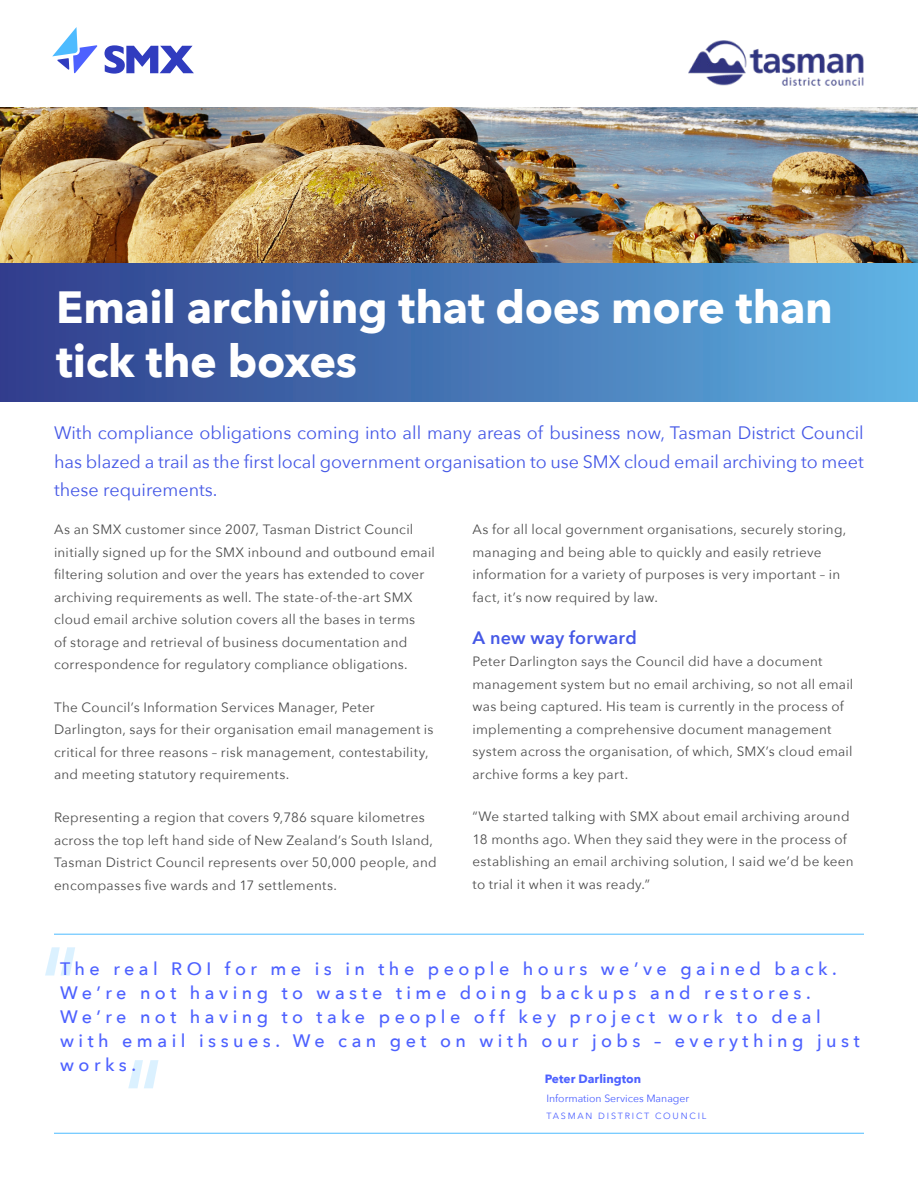
<style>
.page{position:relative;width:918px;height:1188px;background:#fff}
.page>*{position:absolute;margin:0;border:0;box-sizing:border-box;transform-origin:0 0}
.Headerline{font:700 45px/54px "Avenir Next";letter-spacing:-.01em;color:#fff}
.body_p-style{font:500 18px/24px "Avenir Next";letter-spacing:.25em;color:#4d61ff}
.t1{font:18px/28.5px "Avenir Next";color:#4558e6;text-align:justify}
.SMX_body{font:600 18px "Avenir Next";letter-spacing:.01em;color:#4558e6}
.SMX_body-2{font:13.5px/22.5px "Avenir Next";letter-spacing:.02em;color:#4d4d4d}
.subhead_p-style{font:700 12px "Avenir Next";color:#4d61ff}
.subhead_p-style-2{font:10.5px "Avenir Next";color:#4d61ff}
.subhead_p-style-3{font:9px "Avenir Next";letter-spacing:.2em;color:#4d61ff}
</style>
<div class="page">
<svg style="left:52px;top:27px;width:46px;height:46px"></svg>
<svg style="left:105px;top:45px;width:89px;height:29px"></svg>
<img style="left:0;top:107px;width:918px;height:156px">
<svg style="left:45px;top:947px;width:30px;height:29px"></svg>
<svg style="left:128px;top:1060px;width:31px;height:28px"></svg>
<hr style="left:54px;top:1133px;width:810px;height:1px;background:#4dbbff">
<div style="left:1px;top:263px;width:917px;height:139px;background:linear-gradient(to right,#2f3b8a,#5eb1e1)"></div>
<hr style="left:54px;top:934px;width:810px;height:1px;background:#4dbbff">
<img style="left:688px;top:41px;width:176px;height:44px">
<p class="Headerline" style="left:56px;top:279px;width:778px">Email archiving that does more than tick the boxes</p>
<p class="t1" style="left:54px;top:418px;width:811px">With compliance obligations coming into all many areas of business now, Tasman District Council has blazed a trail as the first local government organisation to use SMX cloud email archiving to meet these requirements.</p>
<p class="SMX_body-2" style="left:472px;top:518px;width:375px">As for all local government organisations, securely storing, managing and being able to quickly and easily retrieve information for a variety of purposes is very important – in fact, it’s now required by law.</p>
<p class="SMX_body" style="left:472px;top:622px;width:166px">A new way forward</p>
<p class="SMX_body-2" style="left:472px;top:650px;width:382px">Peter Darlington says the Council did have a document management system but no email archiving, so not all email was being captured. His team is currently in the process of implementing a comprehensive document management system across the organisation, of which, SMX’s cloud email archive forms a key part.</p>
<p class="SMX_body-2" style="left:472px;top:805px;width:383px">“We started talking with SMX about email archiving around 18 months ago. When they said they were in the process of establishing an email archiving solution, I said we’d be keen to trial it when it was ready.”</p>
<p class="SMX_body-2" style="left:54px;top:518px;width:382px">As an SMX customer since 2007, Tasman District Council initially signed up for the SMX inbound and outbound email filtering solution and over the years has extended to cover archiving requirements as well. The state-of-the-art SMX cloud email archive solution covers all the bases in terms<br>of storage and retrieval of business documentation and correspondence for regulatory compliance obligations.</p>
<p class="SMX_body-2" style="left:54px;top:695px;width:381px">The Council’s Information Services Manager, Peter Darlington, says for their organisation email management is critical for three reasons – risk management, contestability, and meeting statutory requirements.</p>
<p class="SMX_body-2" style="left:54px;top:806px;width:384px">Representing a region that covers 9,786 square kilometres across the top left hand side of New Zealand’s South Island, Tasman District Council represents over 50,000 people, and encompasses five wards and 17 settlements.</p>
<p class="body_p-style" style="left:60px;top:956px;width:801px">The real ROI for me is in the people hours we’ve gained back.<br>We’re not having to waste time doing backups and restores.<br>We’re not having to take people off key project work to deal with email issues. We can get on with our jobs – everything just works.</p>
<p class="subhead_p-style" style="left:545px;top:1069px;width:98px">Peter Darlington</p>
<p class="subhead_p-style-3" style="left:546px;top:1108px;width:162px">TASMAN DISTRICT COUNCIL</p>
<p class="subhead_p-style-2" style="left:546px;top:1089px;width:145px">Information Services Manager</p>
</div>
